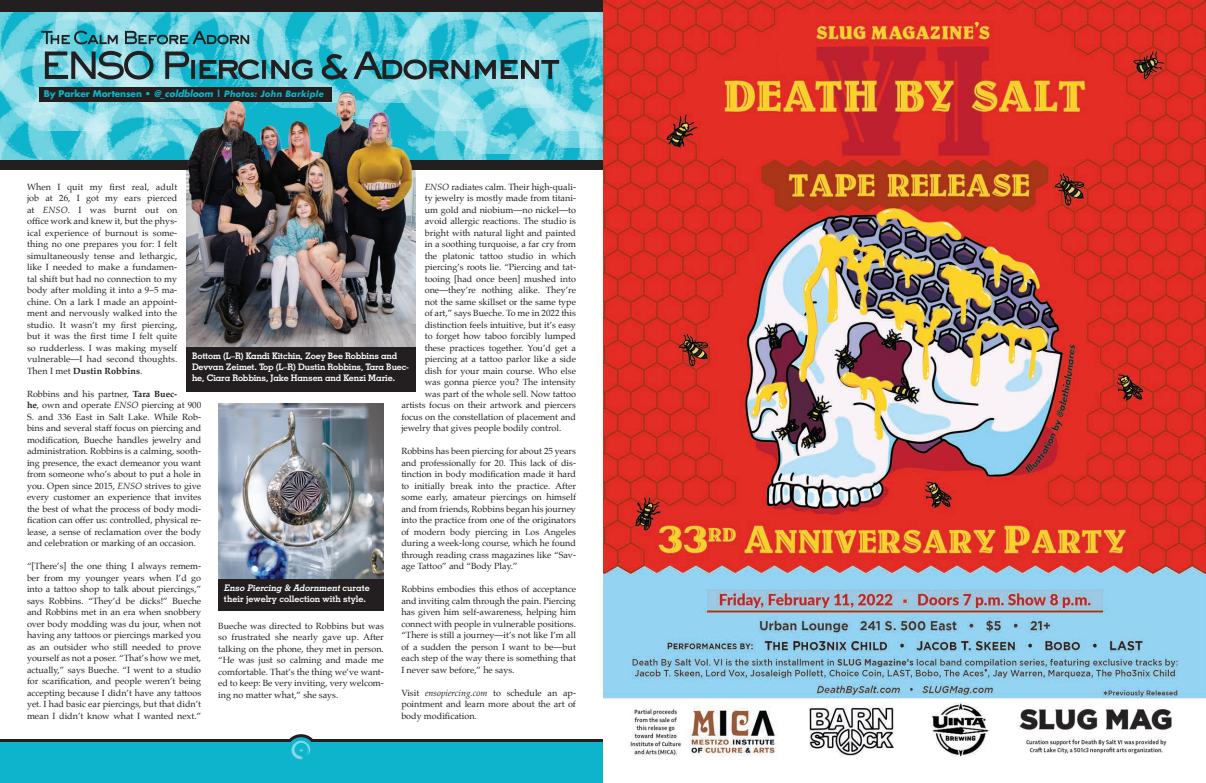
<style>
.page{position:relative;width:1206px;height:783px;background:#fff}
.page>*{position:absolute;margin:0;border:0;box-sizing:border-box;transform-origin:0 0}
.t1{font:9px/11.5px "Palatino";color:#231f20;text-align:justify}
.t2{font:700 9px/10.8px "Geometric Slab 703 BT";letter-spacing:-.015em;color:#fff}
.Body{font:700 9px "Futura";letter-spacing:-.01em;color:#0db4cc}
.s1{font-style:italic}
.s2{font-family:"Futura BT";font-style:italic}
.s3{font-weight:700}
</style>
<div class="page">
<hr style="left:0;top:740px;width:603px;height:3px;background:#231f20">
<img style="left:0;top:131px;width:25px;height:29px">
<img style="left:167px;top:127px;width:13px;height:33px">
<img style="left:297px;top:11px;width:104px;height:76px">
<img style="left:543px;top:11px;width:60px;height:120px">
<img style="left:401px;top:11px;width:142px;height:107px">
<img style="left:171px;top:11px;width:126px;height:116px">
<img style="left:0;top:11px;width:29px;height:120px">
<img style="left:25px;top:57px;width:142px;height:103px">
<img style="left:29px;top:11px;width:142px;height:120px">
<img style="left:431px;top:67px;width:142px;height:93px">
<img style="left:576px;top:71px;width:27px;height:89px">
<div style="left:39px;top:87px;width:293px;height:15px;background:#231f1f"></div>
<svg style="left:287px;top:735px;width:28px;height:25px"></svg>
<div style="left:285px;top:734px;width:32px;height:29px;border:3px solid #231f20;border-radius:50%"></div>
<div style="left:186px;top:346px;width:230px;height:46px;background:#231f20"></div>
<div style="left:218px;top:578px;width:166px;height:32px;background:#231f20"></div>
<img style="left:218px;top:403px;width:166px;height:175px">
<img style="left:186px;top:182px;width:230px;height:164px">
<div style="left:0;top:160px;width:603px;height:10px;background:#231f1f"></div>
<div style="left:0;top:743px;width:603px;height:40px;background:#0db4cc"></div>
<img style="left:291px;top:740px;width:20px;height:19px">
<div style="left:0;top:0;width:603px;height:11px;background:#231f20"></div>
<svg style="left:41px;top:31px;width:208px;height:13px;background:#4c949f"></svg>
<svg style="left:45px;top:51px;width:514px;height:29px;background:#5496a0"></svg>
<img style="left:180px;top:87px;width:242px;height:95px">
<img style="left:603px;top:0;width:603px;height:757px">
<p class="Body" style="left:44px;top:87px;width:282px">By Parker Mortensen • <span class="s1">@_coldbloom</span> | <span class="s2">Photos: John Barkiple</span></p>
<p class="t1" style="left:27px;top:181px;width:152px">When I quit my first real, adult job at 26, I got my ears pierced at <span class="s1">ENSO</span>. I was burnt out on office work and knew it, but the phys&shy;ical experience of burnout is some&shy;thing no one prepares you for: I felt simultaneously tense and lethargic, like I needed to make a fundamen&shy;tal shift but had no connection to my body after molding it into a 9–5 ma&shy;chine. On a lark I made an appoint&shy;ment and nervously walked into the studio. It wasn’t my first piercing, but it was the first time I felt quite so rudderless. I was making myself vulnerable—I had second thoughts.<br>Then I met <span class="s3">Dustin Robbins</span>.</p>
<p class="t1" style="left:27px;top:388px;width:176px;text-align:left">Robbins and his partner, <span class="s3">Tara Buec-<br>he</span>, own and operate <span class="s1">ENSO</span> piercing at 900<br>S. and 336 East in Salt Lake. While Rob&shy;bins and several staff focus on piercing and modification, Bueche handles jewelry and administration. Robbins is a calming, sooth&shy;ing presence, the exact demeanor you want from someone who’s about to put a hole in you. Open since 2015, <span class="s1">ENSO</span> strives to give every customer an experience that invites the best of what the process of body modi&shy;fication can offer us: controlled, physical re&shy;lease, a sense of reclamation over the body and celebration or marking of an occasion.</p>
<p class="t1" style="left:27px;top:560px;width:176px">“[There’s] the one thing I always remem&shy;ber from my younger years when I’d go into a tattoo shop to talk about piercings,” says Robbins. “They’d be dicks!” Bueche and Robbins met in an era when snobbery over body modding was du jour, when not having any tattoos or piercings marked you as an outsider who still needed to prove yourself as not a poser. “That’s how we met, actually,” says Bueche. “I went to a studio for scarification, and people weren’t being accepting because I didn’t have any tattoos yet. I had basic ear piercings, but that didn’t mean I didn’t know what I wanted next.”</p>
<p class="t1" style="left:425px;top:181px;width:153px"><span class="s1">ENSO</span> radiates calm. Their high-quali-</p>
<p class="t1" style="left:425px;top:192px;width:153px">ty jewelry is mostly made from titani-</p>
<p class="t1" style="left:425px;top:204px;width:153px">um gold and niobium—no nickel—to</p>
<p class="t1" style="left:425px;top:215px;width:153px">avoid allergic reactions. The studio is</p>
<p class="t1" style="left:425px;top:227px;width:153px">bright with natural light and painted</p>
<p class="t1" style="left:425px;top:238px;width:153px">in a soothing turquoise, a far cry from</p>
<p class="t1" style="left:425px;top:250px;width:153px">the platonic tattoo studio in which</p>
<p class="t1" style="left:425px;top:261px;width:153px">piercing’s roots lie. “Piercing and tat-</p>
<p class="t1" style="left:425px;top:273px;width:153px">tooing [had once been] mushed into</p>
<p class="t1" style="left:425px;top:284px;width:153px">one—they’re nothing alike. They’re</p>
<p class="t1" style="left:425px;top:296px;width:153px">not the same skillset or the same type</p>
<p class="t1" style="left:425px;top:307px;width:153px">of art,” says Bueche. To me in 2022 this</p>
<p class="t1" style="left:425px;top:319px;width:153px">distinction feels intuitive, but it’s easy</p>
<p class="t1" style="left:425px;top:330px;width:153px">to forget how taboo forcibly lumped</p>
<p class="t1" style="left:425px;top:342px;width:153px">these practices together. You’d get a</p>
<p class="t1" style="left:425px;top:353px;width:153px">piercing at a tattoo parlor like a side</p>
<p class="t1" style="left:425px;top:365px;width:153px">dish for your main course. Who else</p>
<p class="t1" style="left:425px;top:376px;width:153px">was gonna pierce you? The intensity</p>
<p class="t1" style="left:425px;top:388px;width:153px">was part of the whole sell. Now tattoo</p>
<p class="t1" style="left:401px;top:399px;width:176px">artists focus on their artwork and piercers</p>
<p class="t1" style="left:401px;top:411px;width:176px">focus on the constellation of placement and</p>
<p class="t1" style="left:401px;top:422px;width:161px">jewelry that gives people bodily control.</p>
<p class="t1" style="left:401px;top:445px;width:176px">Robbins has been piercing for about 25 years and professionally for 20. This lack of dis&shy;tinction in body modification made it hard to initially break into the practice. After some early, amateur piercings on himself and from friends, Robbins began his journey into the practice from one of the originators of modern body piercing in Los Angeles during a week-long course, which he found through reading crass magazines like “Sav&shy;age Tattoo” and “Body Play.”</p>
<p class="t1" style="left:401px;top:583px;width:176px">Robbins embodies this ethos of acceptance and inviting calm through the pain. Piercing has given him self-awareness, helping him connect with people in vulnerable positions. “There is still a journey—it’s not like I’m all of a sudden the person I want to be—but each step of the way there is something that I never saw before,” he says.</p>
<p class="t1" style="left:401px;top:687px;width:176px">Visit <span class="s1">ensopiercing.com</span> to schedule an ap&shy;pointment and learn more about the art of body modification.</p>
<p class="t2" style="left:192px;top:350px;width:219px">Bottom (L–R) Kandi Kitchin, Zoey Bee Robbins and<br>Devvan Zeimet. Top (L–R) Dustin Robbins, Tara Buec&shy;he, Ciara Robbins, Jake Hansen and Kenzi Marie.</p>
<p class="t2" style="left:224px;top:582px;width:147px"><span class="s1">Enso Piercing &amp; Adornment</span>c u r a t e their jewelry collection with style.</p>
<p class="t1" style="left:218px;top:620px;width:167px">Bueche was directed to Robbins but was so frustrated she nearly gave up. After talking on the phone, they met in person. “He was just so calming and made me comfortable. That’s the thing we’ve want&shy;ed to keep: Be very inviting, very welcom&shy;ing no matter what,” she says.</p>
</div>
